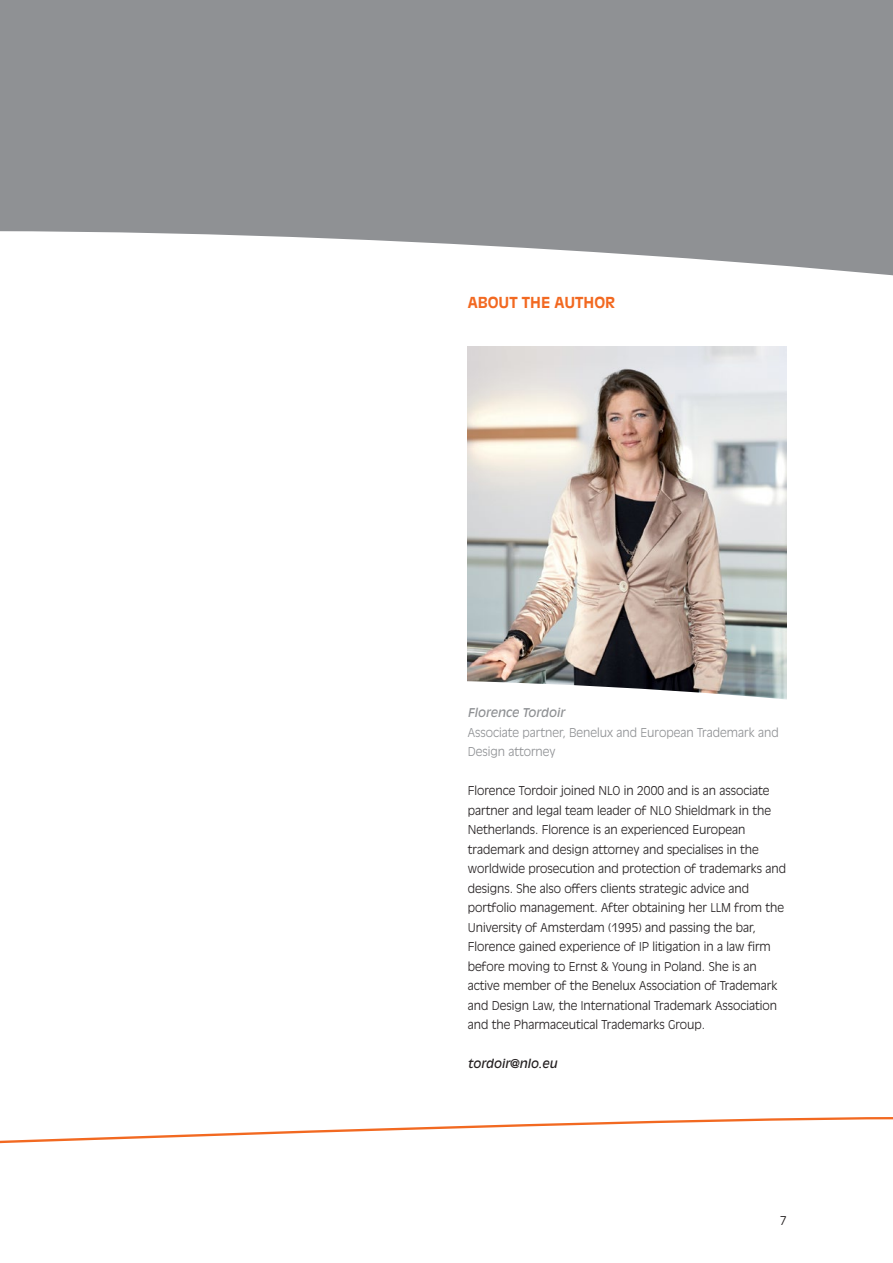
<style>
.page{position:relative;width:893px;height:1263px;background:#fff}
.page>*{position:absolute;margin:0;border:0;box-sizing:border-box;transform-origin:0 0}
.t1{font:700 15px "Antique Olive Std";color:#f26921}
.t2{font:300 12px/19.5px "Antique Olive Std";color:#231f20}
.t3{font:300 12px/19.5px "Antique Olive Std";color:#8f9194}
.t4{font:italic 12px "Antique Olive Std";color:#8f9194}
.t5{font:italic 12px "Antique Olive Std";color:#231f20}
</style>
<div class="page">
<svg style="left:0;top:1117px;width:893px;height:27px"></svg>
<div style="left:0;top:0;width:893px;height:310px;background:#8f9194"></div>
<svg style="left:0;top:231px;width:893px;height:160px;fill:#fff"></svg>
<img style="left:468px;top:346px;width:319px;height:334px">
<svg style="left:467px;top:680px;width:320px;height:20px"></svg>
<p class="t1" style="left:468px;top:293px;width:146px">ABOUT THE AUTHOR</p>
<p class="t4" style="left:468px;top:705px;width:99px">Florence Tordoir</p>
<p class="t3" style="left:468px;top:723px;width:313px">Associate partner, Benelux and European Trademark and<br>Design attorney</p>
<p class="t2" style="left:468px;top:781px;width:320px">Florence Tordoir joined NLO in 2000 and is an associate partner and legal team leader of NLO Shieldmark in the Netherlands. Florence is an experienced European trademark and design attorney and specialises in the worldwide prosecution and protection of trademarks and designs. She also offers clients strategic advice and portfolio management. After obtaining her LLM from the University of Amsterdam (1995) and passing the bar, Florence gained experience of IP litigation in a law firm before moving to Ernst &amp; Young in Poland. She is an active member of the Benelux Association of Trademark and Design Law, the International Trademark Association and the Pharmaceutical Trademarks Group.</p>
<p class="t5" style="left:468px;top:1056px;width:91px">tordoir@nlo.eu</p>
<p class="t2" style="left:780px;top:1211px;width:8px">7</p>
</div>
